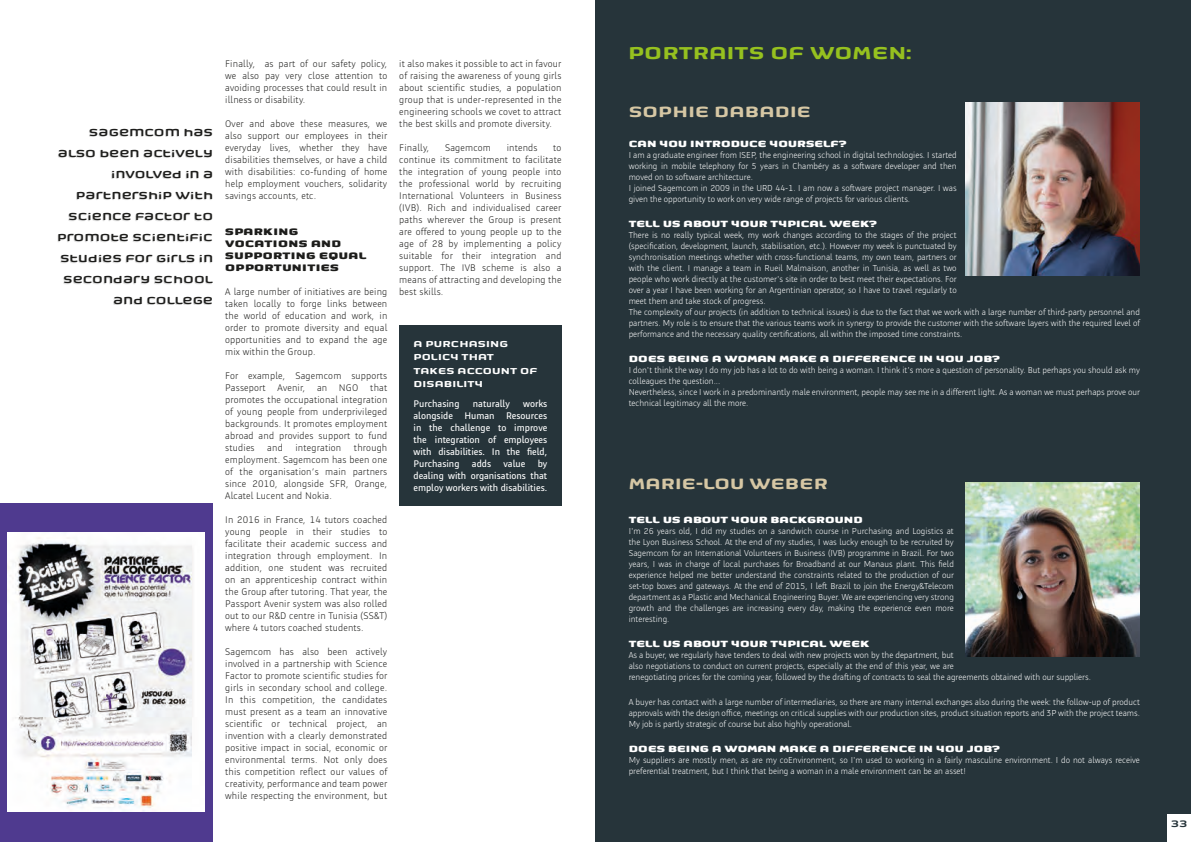
<style>
.page{position:relative;width:1191px;height:842px;background:#fff}
.page>*{position:absolute;margin:0;border:0;box-sizing:border-box;transform-origin:0 0}
.t1{font:700 22px "Sagemcom Title";letter-spacing:.01em;color:#96c11f}
.t2{font:700 19px "Sagemcom Title";letter-spacing:.01em;color:#d6c7a4}
.t3{font:13px/21px "Sagemcom Title";color:#1d1d1b;text-align:right}
.t4{font:900 12px/12px "Sagemcom Title";letter-spacing:.03em;color:#1d1d1b}
.t5{font:12px "Sagemcom Title";color:#26343a}
.t6{font:900 11.5px "Sagemcom Title";letter-spacing:.01em;color:#fff}
.t7{font:700 11px/13.2px "Sagemcom Title";letter-spacing:.01em;color:#fff}
.t8{font:300 10px/12px "Sagemcom Type";letter-spacing:.02em;color:#1d1d1b;text-align:justify}
.t9{font:10px/12px "Sagemcom Type";color:#fff;text-align:justify}
.t10{font:300 9px/11px "Sagemcom Type";color:#fff}
</style>
<div class="page">
<div style="left:0;top:503px;width:213px;height:339px;background:#4f3a8f"></div>
<img style="left:8px;top:533px;width:196px;height:278px">
<div style="left:595px;top:0;width:596px;height:842px;background:#26343a"></div>
<div style="left:399px;top:325px;width:162px;height:180px;background:#26343a"></div>
<img style="left:965px;top:483px;width:175px;height:174px">
<img style="left:965px;top:102px;width:174px;height:173px">
<div style="left:1167px;top:814px;width:24px;height:28px;background:#fff"></div>
<div style="left:58px;top:129px;width:154px;height:176px;background:#1d1d1b;opacity:.15"></div>
<h3 class="t3" style="left:57px;top:122px;width:157px">Sagemcom has also been actively involved in a partnership with<br>Science Factor to promote scientific studies for girls in secondary school and college</h3>
<p class="t8" style="left:225px;top:58px;width:164px">Finally, as part of our safety policy, we also pay very close attention to avoiding processes that could result in illness or disability.</p>
<p class="t8" style="left:225px;top:118px;width:164px">Over and above these measures, we also support our employees in their everyday lives, whether they have disabilities themselves, or have a child with disabilities: co-funding of home help employment vouchers, solidarity savings accounts, etc.</p>
<h3 class="t4" style="left:225px;top:226px;width:143px">SPARKING<br>VOCATIONS AND<br>SUPPORTING EQUAL<br>OPPORTUNITIES</h3>
<p class="t8" style="left:225px;top:286px;width:164px">A large number of initiatives are being taken locally to forge links between the world of education and work, in order to promote diversity and equal opportunities and to expand the age mix within the Group.</p>
<p class="t8" style="left:225px;top:370px;width:164px">For example, Sagemcom supports Passeport Avenir, an NGO that promotes the occupational integration of young people from underprivileged backgrounds. It promotes employment abroad and provides support to fund studies</p>
<p class="t8" style="left:225px;top:442px;width:164px;text-indent:129px">through employment. Sagemcom has been one of the organisation’s main partners since 2010, alongside SFR, Orange, Alcatel Lucent and Nokia.</p>
<p class="t8" style="left:225px;top:514px;width:164px">In 2016 in France, 14 tutors coached young people in their studies to facilitate their academic success and integration through employment. In addition, one student was recruited on an apprenticeship contract within the Group after tutoring. That year, the Passport Avenir system was also rolled out to our R&amp;D centre in Tunisia (SS&amp;T) where 4 tutors coached students.</p>
<p class="t8" style="left:225px;top:646px;width:164px">Sagemcom has also been actively involved in a partnership with Science Factor to promote scientific studies for girls in secondary school and college.<br>In this competition, the candidates must present as a team an innovative scientific or technical project, an invention with a clearly demonstrated positive impact in social, economic or environmental terms. Not only does this competition reflect our values of creativity, performance and team power while respecting the environment, but</p>
<p class="t8" style="left:267px;top:442px;width:17px">and</p>
<p class="t8" style="left:295px;top:442px;width:47px">integration</p>
<p class="t8" style="left:399px;top:58px;width:164px">it also makes it possible to act in favour of raising the awareness of young girls about scientific studies, a population group that is under-represented in the engineering schools we covet to attract the best skills and promote diversity.</p>
<p class="t8" style="left:399px;top:142px;width:32px">Finally,</p>
<p class="t8" style="left:445px;top:142px;width:47px">Sagemcom</p>
<p class="t8" style="left:507px;top:142px;width:32px">intends</p>
<p class="t8" style="left:399px;top:142px;width:164px;text-indent:154px">to continue its commitment to facilitate the integration of young people into the professional world by recruiting International Volunteers in Business (IVB). Rich and individualised career paths wherever the Group is present are offered to young people up to the age of 28 by implementing a policy suitable for their integration and support. The IVB scheme is also a means of attracting and developing the best skills.</p>
<p class="t7" style="left:413px;top:338px;width:125px">A PURCHASING<br>POLICY THAT<br>TAKES ACCOUNT OF<br>DISABILITY</p>
<p class="t9" style="left:413px;top:398px;width:47px">Purchasing</p>
<p class="t9" style="left:473px;top:398px;width:38px">naturally</p>
<p class="t9" style="left:413px;top:398px;width:135px;text-indent:110px">works alongside Human Resources in the challenge to improve the integration of employees with disabilities. In the field, Purchasing adds value by dealing with organisations that employ workers with disabilities.</p>
<h1 class="t1" style="left:628px;top:43px;width:284px">PORTRAITS OF WOMEN:</h1>
<h2 class="t2" style="left:629px;top:103px;width:183px">SOPHIE DABADIE</h2>
<p class="t6" style="left:629px;top:138px;width:219px">CAN YOU INTRODUCE YOURSELF?</p>
<p class="t10" style="left:629px;top:150px;width:329px">I am a graduate engineer from ISEP, the engineering school in digital technologies. I started working in mobile telephony for 5 years in Chambéry as a software developer and then moved on to software architecture.<br>I joined Sagemcom in 2009 in the URD 44-1. I am now a software project manager. I was given the opportunity to work on very wide range of projects for various clients.</p>
<p class="t6" style="left:629px;top:219px;width:250px">TELL US ABOUT YOUR TYPICAL WEEK?</p>
<p class="t10" style="left:629px;top:230px;width:513px">There is no really typical week, my work changes according to the stages of the project<br>(specification, development, launch, stabilisation, etc.). However my week is punctuated by<br>synchronisation meetings whether with cross-functional teams, my own team, partners or<br>with the client. I manage a team in Rueil Malmaison, another in Tunisia, as well as two<br>people who work directly at the customer's site in order to best meet their expectations. For<br>over a year I have been working for an Argentinian operator, so I have to travel regularly to<br>meet them and take stock of progress.<br>The complexity of our projects (in addition to technical issues) is due to the fact that we work with a large number of third-party personnel and partners. My role is to ensure that the various teams work in synergy to provide the customer with the software layers with the required level of performance and the necessary quality certifications, all within the imposed time constraints.</p>
<p class="t6" style="left:629px;top:354px;width:373px">DOES BEING A WOMAN MAKE A DIFFERENCE IN YOU JOB?</p>
<p class="t10" style="left:629px;top:365px;width:513px">I don't think the way I do my job has a lot to do with being a woman. I think it's more a question of personality. But perhaps you should ask my colleagues the question...<br>Nevertheless, since I work in a predominantly male environment, people may see me in a different light. As a woman we must perhaps prove our technical legitimacy all the more.</p>
<h2 class="t2" style="left:629px;top:475px;width:200px">MARIE-LOU WEBER</h2>
<p class="t6" style="left:629px;top:514px;width:235px">TELL US ABOUT YOUR BACKGROUND</p>
<p class="t10" style="left:629px;top:525px;width:327px;text-align:justify">I'm 26 years old, I did my studies on a sandwich course in Purchasing and Logistics at the Lyon Business School. At the end of my studies, I was lucky enough to be recruited by Sagemcom for an International Volunteers in Business (IVB) programme in Brazil. For two years, I was in charge of local purchases for Broadband at our Manaus plant. This field experience helped me better understand the constraints related to the production of our set-top boxes and gateways. At the end of 2015, I left Brazil to join the Energy&amp;Telecom department as a Plastic and Mechanical Engineering Buyer. We are experiencing very strong growth and the challenges are increasing every day, making the experience even more interesting.</p>
<p class="t6" style="left:629px;top:638px;width:242px">TELL US ABOUT YOUR TYPICAL WEEK</p>
<p class="t10" style="left:629px;top:649px;width:464px">As a buyer, we regularly have tenders to deal with new projects won by the department, but<br>also negotiations to conduct on current projects, especially at the end of this year, we are<br>renegotiating prices for the coming year, followed by the drafting of contracts to seal the agreements obtained with our suppliers.</p>
<p class="t10" style="left:629px;top:697px;width:513px;text-align:justify">A buyer has contact with a large number of intermediaries, so there are many internal exchanges also during the week: the follow-up of product approvals with the design office, meetings on critical supplies with our production sites, product situation reports and 3P with the project teams.<br>My job is partly strategic of course but also highly operational.</p>
<p class="t6" style="left:629px;top:744px;width:373px">DOES BEING A WOMAN MAKE A DIFFERENCE IN YOU JOB?</p>
<p class="t10" style="left:629px;top:755px;width:513px">My suppliers are mostly men, as are my coEnvironment, so I'm used to working in a fairly masculine environment. I do not always receive preferential treatment, but I think that being a woman in a male environment can be an asset!</p>
<h3 class="t5" style="left:1170px;top:818px;width:19px">33</h3>
</div>
